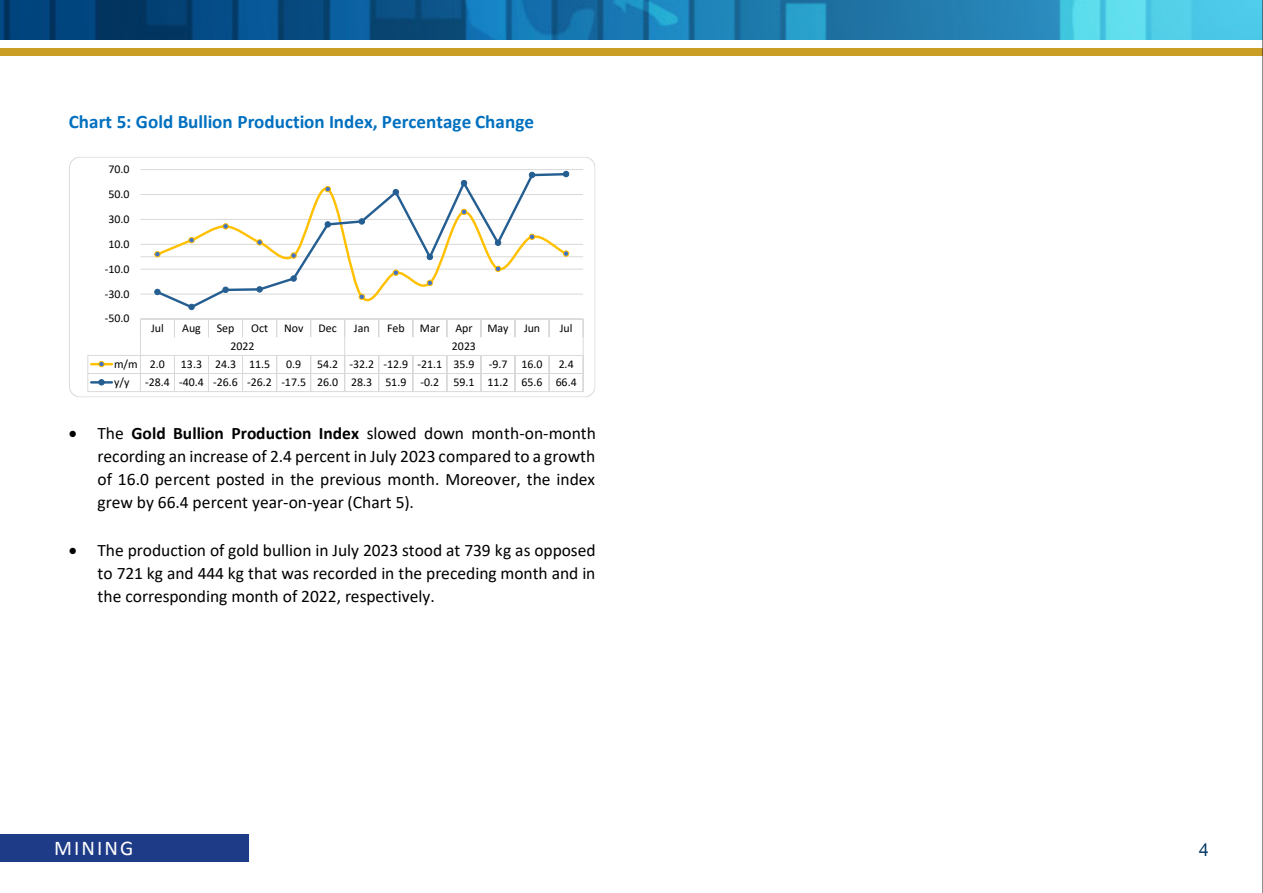
<style>
.page{position:relative;width:1263px;height:893px;background:#fff}
.page>*{position:absolute;margin:0;border:0;box-sizing:border-box;transform-origin:0 0}
.t1{font:21px "Calibri";letter-spacing:.1em;color:#fff}
.t2{font:700 19.05px "Calibri";letter-spacing:.005em;color:#0070c0}
.t3{font:17.55px/23.1px "Calibri";color:#000;text-align:justify}
.t4{font:11.85px "Calibri";letter-spacing:-.005em;color:#000}
.s1{font-weight:700}
</style>
<div class="page">
<div style="left:0;top:834px;width:249px;height:27px;background:#1d3b87"></div>
<img style="left:0;top:0;width:1262px;height:39px">
<div style="left:0;top:49px;width:1263px;height:7px;background:#ca9e25"></div>
<hr style="left:1262px;top:0;width:1px;height:893px;background:#231f20">
<hr style="left:140px;top:294px;width:443px;height:1px;background:#d9d9d9">
<hr style="left:140px;top:269px;width:443px;height:1px;background:#d9d9d9">
<hr style="left:140px;top:244px;width:443px;height:1px;background:#d9d9d9">
<hr style="left:140px;top:219px;width:443px;height:1px;background:#d9d9d9">
<hr style="left:140px;top:194px;width:443px;height:1px;background:#d9d9d9">
<hr style="left:140px;top:169px;width:443px;height:1px;background:#d9d9d9">
<hr style="left:140px;top:256px;width:443px;height:1px;background:#d9d9d9">
<hr style="left:140px;top:319px;width:443px;height:1px;background:#d9d9d9">
<svg style="left:174px;top:320px;width:1px;height:17px"></svg>
<svg style="left:208px;top:320px;width:1px;height:17px"></svg>
<svg style="left:242px;top:320px;width:1px;height:17px"></svg>
<svg style="left:276px;top:320px;width:1px;height:17px"></svg>
<svg style="left:310px;top:320px;width:1px;height:17px"></svg>
<svg style="left:378px;top:320px;width:1px;height:17px"></svg>
<svg style="left:412px;top:320px;width:1px;height:17px"></svg>
<svg style="left:446px;top:320px;width:1px;height:17px"></svg>
<svg style="left:480px;top:320px;width:1px;height:17px"></svg>
<svg style="left:514px;top:320px;width:1px;height:17px"></svg>
<svg style="left:549px;top:320px;width:1px;height:17px"></svg>
<hr style="left:88px;top:355px;width:495px;height:1px;background:#d9d9d9">
<hr style="left:91px;top:363px;width:21px;height:2px;background:#ffc000">
<div style="left:98px;top:361px;width:7px;height:6px;border:1px solid #ffc000;border-radius:50%"></div>
<hr style="left:88px;top:373px;width:495px;height:1px;background:#d9d9d9">
<svg style="left:87px;top:355px;width:1px;height:37px"></svg>
<hr style="left:88px;top:391px;width:495px;height:1px;background:#d9d9d9">
<svg style="left:140px;top:320px;width:1px;height:71px"></svg>
<svg style="left:174px;top:356px;width:1px;height:35px"></svg>
<svg style="left:208px;top:356px;width:1px;height:35px"></svg>
<svg style="left:242px;top:356px;width:1px;height:35px"></svg>
<svg style="left:276px;top:356px;width:1px;height:35px"></svg>
<svg style="left:310px;top:356px;width:1px;height:35px"></svg>
<svg style="left:344px;top:320px;width:1px;height:71px"></svg>
<svg style="left:378px;top:356px;width:1px;height:35px"></svg>
<svg style="left:412px;top:356px;width:1px;height:35px"></svg>
<svg style="left:446px;top:356px;width:1px;height:35px"></svg>
<svg style="left:480px;top:356px;width:1px;height:35px"></svg>
<svg style="left:514px;top:356px;width:1px;height:35px"></svg>
<svg style="left:549px;top:356px;width:1px;height:35px"></svg>
<svg style="left:583px;top:319px;width:1px;height:73px"></svg>
<hr style="left:91px;top:381px;width:21px;height:3px;background:#255e91">
<div style="left:98px;top:379px;width:7px;height:6px;border:1px solid #255e91;border-radius:50%"></div>
<svg style="left:154px;top:173px;width:415px;height:134px"></svg>
<div style="left:154px;top:289px;width:7px;height:6px;border:1px solid #255e91;border-radius:50%"></div>
<div style="left:188px;top:304px;width:7px;height:6px;border:1px solid #255e91;border-radius:50%"></div>
<div style="left:222px;top:287px;width:7px;height:6px;border:1px solid #255e91;border-radius:50%"></div>
<div style="left:256px;top:286px;width:7px;height:6px;border:1px solid #255e91;border-radius:50%"></div>
<div style="left:290px;top:275px;width:7px;height:7px;border:1px solid #255e91;border-radius:50%"></div>
<div style="left:325px;top:221px;width:6px;height:7px;border:1px solid #255e91;border-radius:50%"></div>
<div style="left:359px;top:218px;width:6px;height:7px;border:1px solid #255e91;border-radius:50%"></div>
<svg style="left:393px;top:189px;width:6px;height:6px"></svg>
<svg style="left:427px;top:254px;width:6px;height:6px"></svg>
<svg style="left:461px;top:180px;width:6px;height:6px"></svg>
<svg style="left:495px;top:240px;width:6px;height:6px"></svg>
<svg style="left:529px;top:172px;width:6px;height:6px"></svg>
<svg style="left:563px;top:171px;width:6px;height:6px"></svg>
<div style="left:69px;top:157px;width:526px;height:240px;border:1px solid #d9d9d9;border-radius:11px"></div>
<p class="t2" style="left:69px;top:108px;width:467px">Chart 5: Gold Bullion Production Index, Percentage Change</p>
<p class="t4" style="left:108px;top:161px;width:23px">70.0</p>
<p class="t4" style="left:108px;top:186px;width:23px">50.0</p>
<p class="t4" style="left:108px;top:211px;width:23px">30.0</p>
<p class="t4" style="left:108px;top:236px;width:23px">10.0</p>
<p class="t4" style="left:105px;top:260px;width:26px">-10.0</p>
<p class="t4" style="left:105px;top:285px;width:26px">-30.0</p>
<p class="t4" style="left:105px;top:310px;width:26px">-50.0</p>
<p class="t4" style="left:151px;top:319px;width:14px">Jul</p>
<p class="t4" style="left:182px;top:319px;width:20px">Aug</p>
<p class="t4" style="left:217px;top:319px;width:19px">Sep</p>
<p class="t4" style="left:251px;top:319px;width:18px">Oct</p>
<p class="t4" style="left:284px;top:319px;width:21px">Nov</p>
<p class="t4" style="left:319px;top:319px;width:20px">Dec</p>
<p class="t4" style="left:354px;top:319px;width:17px">Jan</p>
<p class="t4" style="left:387px;top:319px;width:19px">Feb</p>
<p class="t4" style="left:420px;top:319px;width:21px">Mar</p>
<p class="t4" style="left:455px;top:319px;width:19px">Apr</p>
<p class="t4" style="left:487px;top:319px;width:23px">May</p>
<p class="t4" style="left:524px;top:319px;width:18px">Jun</p>
<p class="t4" style="left:560px;top:319px;width:14px">Jul</p>
<p class="t4" style="left:231px;top:338px;width:26px">2022</p>
<p class="t4" style="left:452px;top:338px;width:26px">2023</p>
<p class="t4" style="left:114px;top:356px;width:52px">m/m 2.0</p>
<p class="t4" style="left:181px;top:356px;width:91px">13.3 24.3 11.5</p>
<p class="t4" style="left:286px;top:356px;width:17px">0.9</p>
<p class="t4" style="left:317px;top:356px;width:227px">54.2 -32.2 -12.9 -21.1 35.9 -9.7 16.0</p>
<p class="t4" style="left:559px;top:356px;width:17px">2.4</p>
<p class="t4" style="left:114px;top:374px;width:17px">y/y</p>
<p class="t4" style="left:145px;top:374px;width:433px">-28.4 -40.4 -26.6 -26.2 -17.5 26.0 28.3 51.9 -0.2 59.1 11.2 65.6 66.4</p>
<p class="t3" style="left:98px;top:421px;width:500px;text-indent:-29px">• The <span class="s1">Gold Bullion Production Index</span> slowed down month-on-month recording an increase of 2.4 percent in July 2023 compared to a growth of 16.0 percent posted in the previous month. Moreover, the index grew by 66.4 percent year-on-year (Chart 5).</p>
<p class="t3" style="left:98px;top:538px;width:499px;text-indent:-29px">• The production of gold bullion in July 2023 stood at 739 kg as opposed to 721 kg and 444 kg that was recorded in the preceding month and in the corresponding month of 2022, respectively.</p>
<p class="t1" style="left:54px;top:833px;width:81px">MINING</p>
</div>
